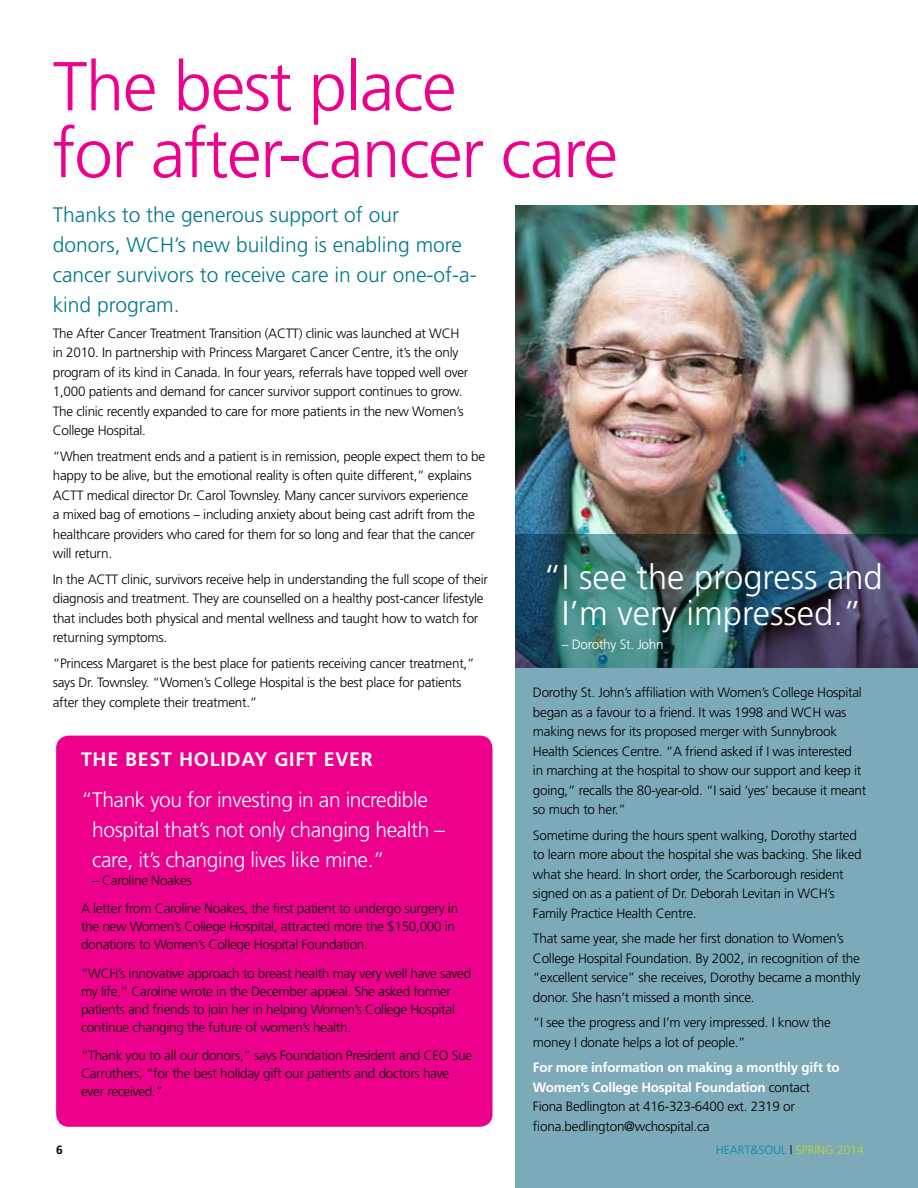
<style>
.page{position:relative;width:918px;height:1188px;background:#fff}
.page>*{position:absolute;margin:0;border:0;box-sizing:border-box;transform-origin:0 0}
.t1{font:300 69px/66.9px "Frutiger";letter-spacing:-.02em;color:#ec008c}
.t2{font:300 34.5px/36px "Frutiger";color:#fff;text-align:center}
.t3{font:300 21px/30px "Frutiger";color:#00788c}
.t4{font:300 21px/30px "Frutiger";letter-spacing:-.02em;color:#fff}
.t5{font:700 19.5px "Frutiger";letter-spacing:.04em;color:#fff}
.t6{font:300 13.5px/19.5px "Frutiger";letter-spacing:-.02em;color:#000}
.t7{font:300 13.5px "Frutiger";letter-spacing:-.02em;color:#fff}
.t8{font:300 12px "Frutiger";color:#008da8}
.t9{font:700 12px "Frutiger";color:#000}
.s1{font-weight:700;color:#fff}
.s2{color:#000}
.s3{color:#c1d72f}
</style>
<div class="page">
<div style="left:56px;top:736px;width:437px;height:391px;background:#ec008c;border-radius:13px"></div>
<img style="left:515px;top:205px;width:403px;height:329px">
<svg style="left:515px;top:534px;width:403px;height:654px;background:#6d99a8"></svg>
<h1 class="t1" style="left:53px;top:53px;width:567px">The best place<br>for after-cancer care</h1>
<h3 class="t3" style="left:53px;top:200px;width:425px">Thanks to the generous support of our<br>donors, WCH’s new building is enabling more cancer survivors to receive care in our one-of-a&shy;kind program.</h3>
<p class="t6" style="left:53px;top:323px;width:417px">The After Cancer Treatment Transition (ACTT) clinic was launched at WCH in 2010. In partnership with Princess Margaret Cancer Centre, it’s the only program of its kind in Canada. In four years, referrals have topped well over 1,000 patients and demand for cancer survivor support continues to grow.<br>The clinic recently expanded to care for more patients in the new Women’s College Hospital.</p>
<p class="t6" style="left:53px;top:446px;width:434px">“When treatment ends and a patient is in remission, people expect them to be happy to be alive, but the emotional reality is often quite different,” explains ACTT medical director Dr. Carol Townsley. Many cancer survivors experience<br>a mixed bag of emotions – including anxiety about being cast adrift from the healthcare providers who cared for them for so long and fear that the cancer will return.</p>
<p class="t6" style="left:53px;top:569px;width:437px">In the ACTT clinic, survivors receive help in understanding the full scope of their diagnosis and treatment. They are counselled on a healthy post-cancer lifestyle that includes both physical and mental wellness and taught how to watch for returning symptoms.</p>
<p class="t6" style="left:53px;top:653px;width:423px">“Princess Margaret is the best place for patients receiving cancer treatment,” says Dr. Townsley. “Women’s College Hospital is the best place for patients after they complete their treatment.”</p>
<h3 class="t5" style="left:81px;top:748px;width:293px">THE BEST HOLIDAY GIFT EVER</h3>
<h3 class="t4" style="left:92px;top:784px;width:354px;text-indent:-11px">“Thank you for investing in an incredible hospital that’s not only changing health – care, it’s changing lives like mine.”</h3>
<p class="t6" style="left:81px;top:866px;width:379px;line-height:28.5px;text-indent:11px">– Caroline Noakes<br>A letter from Caroline Noakes, the first patient to undergo surgery in</p>
<p class="t6" style="left:81px;top:917px;width:376px;line-height:18px">the new Women’s College Hospital, attracted more the $150,000 in donations to Women’s College Hospital Foundation.</p>
<p class="t6" style="left:81px;top:964px;width:392px;line-height:18px">“WCH’s innovative approach to breast health may very well have saved my life,” Caroline wrote in the December appeal. She asked former patients and friends to join her in helping Women’s College Hospital continue changing the future of women’s health.</p>
<p class="t6" style="left:81px;top:1046px;width:393px;line-height:18px">“Thank you to all our donors,” says Foundation President and CEO Sue<br>Carruthers, “for the best holiday gift our patients and doctors have ever received.”</p>
<h2 class="t2" style="left:543px;top:559px;width:342px">“I see the progress and<br>I’m very impressed.”</h2>
<p class="t7" style="left:562px;top:636px;width:103px">– Dorothy St. John</p>
<p class="t6" style="left:533px;top:683px;width:335px">Dorothy St. John’s affiliation with Women’s College Hospital began as a favour to a friend. It was 1998 and WCH was making news for its proposed merger with Sunnybrook Health Sciences Centre. “A friend asked if I was interested<br>in marching at the hospital to show our support and keep it going,” recalls the 80-year-old. “I said ‘yes’ because it meant so much to her.”</p>
<p class="t6" style="left:533px;top:825px;width:330px">Sometime during the hours spent walking, Dorothy started to learn more about the hospital she was backing. She liked what she heard. In short order, the Scarborough resident signed on as a patient of Dr. Deborah Levitan in WCH’s Family Practice Health Centre.</p>
<p class="t6" style="left:533px;top:929px;width:329px">That same year, she made her first donation to Women’s College Hospital Foundation. By 2002, in recognition of the “excellent service” she receives, Dorothy became a monthly donor. She hasn’t missed a month since.</p>
<p class="t6" style="left:533px;top:1013px;width:299px">“I see the progress and I’m very impressed. I know the money I donate helps a lot of people.”</p>
<p class="t6" style="left:533px;top:1058px;width:308px"><span class="s1">For more information on making a monthly gift to Women’s College Hospital Foundation</span> contact Fiona Bedlington at 416-323-6400 ext. 2319 or fiona.bedlington@wchospital.ca</p>
<p class="t9" style="left:56px;top:1143px;width:8px">6</p>
<p class="t8" style="left:716px;top:1143px;width:150px">HEART&amp;SOUL <span class="s2">|</span> <span class="s3">SPRING 2014</span></p>
</div>
